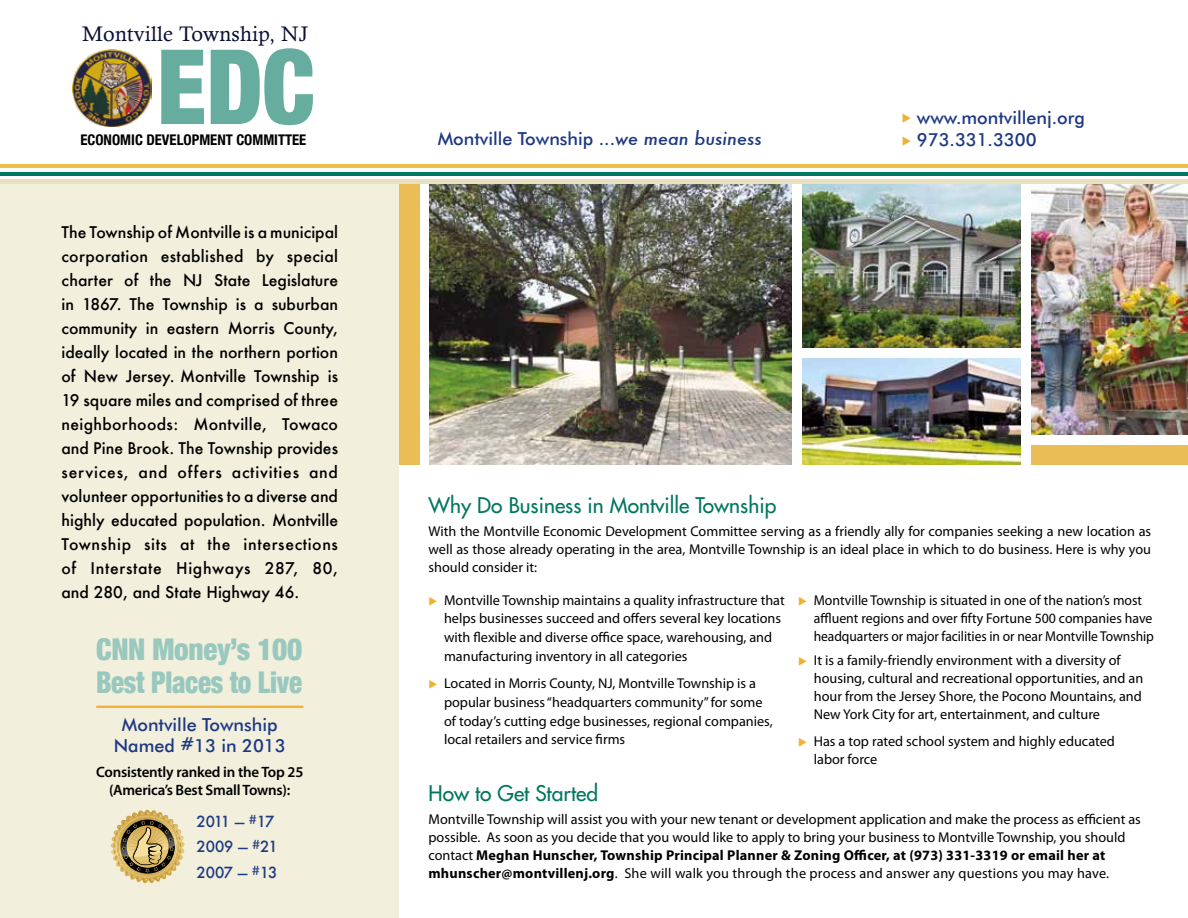
<style>
.page{position:relative;width:1188px;height:918px;background:#fff}
.page>*{position:absolute;margin:0;border:0;box-sizing:border-box;transform-origin:0 0}
.t1{font:900 condensed 104.1px "Helvetica Neue";color:#66ada0;scale:.95 1}
.t2{font:900 condensed 30px/33px "Helvetica Neue";letter-spacing:-.01em;color:#99c8bf}
.t3{font:21.15px "Calisto";letter-spacing:.01em;color:#0a1034}
.t4{font:21px "Futura";color:#007760}
.t5{font:500 18px/21px "Futura BT";color:#1e3983;text-align:center}
.t6{font:500 15.75px/24px "Futura";letter-spacing:.04em;color:#000;text-align:justify}
.t7{font:600 15px/18px "Myriad Pro";letter-spacing:-.015em;color:#000;text-align:center}
.t8{font:500 15px/25.5px "Futura";letter-spacing:-.015em;color:#1e3983}
.t9{font:700 condensed 14.7px "Helvetica Neue";color:#000}
.t10{font:14.25px/18px "Myriad Pro";color:#000}
.s1{font-family:"Futura";font-style:italic}
.s2{color:#f1b031}
.s3{font-weight:700}
</style>
<div class="page">
<div style="left:399px;top:183px;width:21px;height:282px;background:#eabd56"></div>
<img style="left:430px;top:184px;width:361px;height:280px">
<img style="left:802px;top:184px;width:218px;height:164px">
<img style="left:1031px;top:184px;width:157px;height:251px">
<div style="left:1031px;top:445px;width:157px;height:19px;background:#eabd56"></div>
<img style="left:802px;top:359px;width:218px;height:105px">
<div style="left:0;top:184px;width:398px;height:734px;background:#f3efdd"></div>
<div style="left:0;top:179px;width:1188px;height:5px;background:#e7dfbd"></div>
<hr style="left:0;top:172px;width:1188px;height:4px;background:#007760">
<hr style="left:0;top:164px;width:1188px;height:4px;background:#ecbe4b">
<svg style="left:111px;top:810px;width:74px;height:73px"></svg>
<hr style="left:96px;top:706px;width:207px;height:2px;background:#f1b031">
<img style="left:73px;top:49px;width:78px;height:78px">
<p class="t3" style="left:82px;top:21px;width:228px">Montville Township, NJ</p>
<p class="t1" style="left:157px;top:23px;width:168px">EDC</p>
<p class="t9" style="left:80px;top:131px;width:220px">ECONOMIC DEVELOPMENT COMMITTEE</p>
<p class="t6" style="left:61px;top:220px;width:278px">The Township of Montville is a municipal corporation established by special charter of the NJ State Legislature in 1867. The Township is a suburban community in eastern Morris County, ideally located in the northern portion of New Jersey. Montville Township is 19 square miles and comprised of three neighborhoods: Montville, Towaco and Pine Brook. The Township provides services, and offers activities and volunteer opportunities to a diverse and highly educated population. Montville Township sits at the intersections of Interstate Highways 287, 80, and 280, and State Highway 46.</p>
<p class="t2" style="left:96px;top:633px;width:208px">CNN Money’s 100<br>Best Places to Live</p>
<p class="t5" style="left:114px;top:714px;width:173px">Montville Township<br>Named #13 in 2013</p>
<p class="t7" style="left:96px;top:762px;width:209px">Consistently ranked in the Top 25 (America’s Best Small Towns):</p>
<p class="t8" style="left:197px;top:808px;width:83px">2011 — <sup>#</sup>17<br>2009 — <sup>#</sup>21<br>2007 — <sup>#</sup>13</p>
<p class="t5" style="left:438px;top:128px;width:326px">Montville Township ...<span class="s1">we mean business</span></p>
<p class="t5" style="left:902px;top:107px;width:185px"><span class="s2">◆</span> www.montvillenj.org</p>
<p class="t5" style="left:902px;top:129px;width:136px"><span class="s2">◆</span> 973.331.3300</p>
<p class="t4" style="left:429px;top:492px;width:349px">Why Do Business in Montville Township</p>
<p class="t10" style="left:429px;top:523px;width:724px;text-align:justify">With the Montville Economic Development Committee serving as a friendly ally for companies seeking a new location as well as those already operating in the area, Montville Township is an ideal place in which to do business. Here is why you should consider it:</p>
<p class="t10" style="left:444px;top:591px;width:342px;line-height:18.8px;text-indent:-16px"><span class="s2">◆</span> Montville Township maintains a quality infrastructure that helps businesses succeed and offers several key locations with flexible and diverse office space, warehousing, and manufacturing inventory in all categories</p>
<p class="t10" style="left:444px;top:674px;width:330px;line-height:18.8px;text-indent:-16px"><span class="s2">◆</span> Located in Morris County, NJ, Montville Township is a popular business “headquarters community” for some of today’s cutting edge businesses, regional companies, local retailers and service firms</p>
<p class="t10" style="left:814px;top:591px;width:342px;text-indent:-16px"><span class="s2">◆</span> Montville Township is situated in one of the nation’s most affluent regions and over fifty Fortune 500 companies have headquarters or major facilities in or near Montville Township</p>
<p class="t10" style="left:814px;top:652px;width:331px;text-indent:-16px"><span class="s2">◆</span> It is a family-friendly environment with a diversity of housing, cultural and recreational opportunities, and an hour from the Jersey Shore, the Pocono Mountains, and New York City for art, entertainment, and culture</p>
<p class="t10" style="left:814px;top:732px;width:303px;text-indent:-16px"><span class="s2">◆</span> Has a top rated school system and highly educated labor force</p>
<p class="t4" style="left:429px;top:780px;width:171px">How to Get Started</p>
<p class="t10" style="left:429px;top:811px;width:714px">Montville Township will assist you with your new tenant or development application and make the process as efficient as possible. As soon as you decide that you would like to apply to bring your business to Montville Township, you should contact <span class="s3">Meghan Hunscher, Township Principal Planner &amp; Zoning Officer, at (973) 331-3319 or email her at mhunscher@montvillenj.org</span>. She will walk you through the process and answer any questions you may have.</p>
</div>
